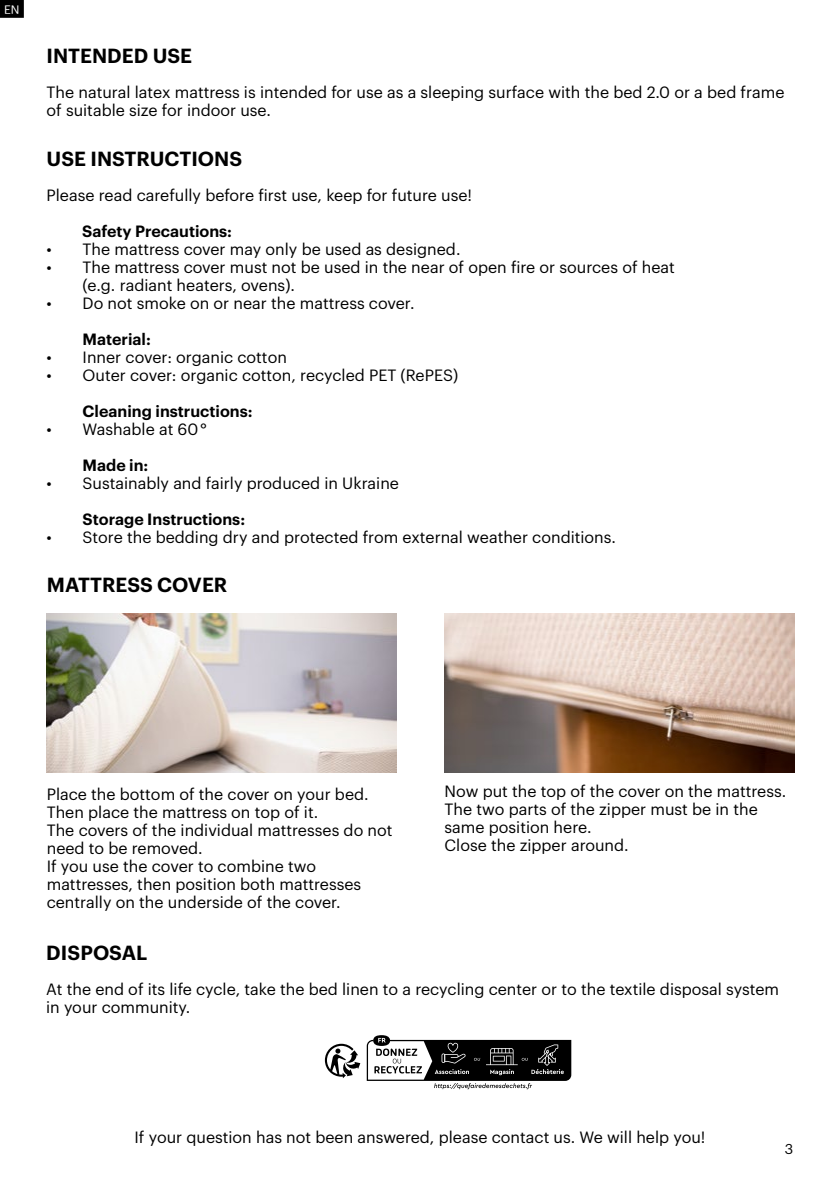
<style>
.page{position:relative;width:840px;height:1191px;background:#fff}
.page>*{position:absolute;margin:0;border:0;box-sizing:border-box;transform-origin:0 0}
.t1{font:600 20px "Graphik";color:#000}
.t2{font:16px/18px "Graphik";color:#000}
.t3{font:600 16px "Graphik";color:#000}
.t4{font:14px "Graphik";color:#000}
.t5{font:12px "Graphik";color:#fff}
</style>
<div class="page">
<div style="left:2px;top:2px;width:20px;height:14px;background:#000"></div>
<div style="left:0;top:0;width:24px;height:18px;border:4px solid #000"></div>
<img style="left:444px;top:613px;width:349px;height:159px">
<img style="left:47px;top:613px;width:349px;height:159px">
<svg style="left:325px;top:1043px;width:35px;height:35px"></svg>
<svg style="left:366px;top:1035px;width:205px;height:54px"></svg>
<p class="t5" style="left:4px;top:0;width:17px">EN</p>
<p class="t1" style="left:46px;top:40px;width:147px">INTENDED USE</p>
<p class="t2" style="left:46px;top:81px;width:739px">The natural latex mattress is intended for use as a sleeping surface with the bed 2.0 or a bed frame of suitable size for indoor use.</p>
<p class="t1" style="left:46px;top:144px;width:197px">USE INSTRUCTIONS</p>
<p class="t2" style="left:46px;top:185px;width:427px">Please read carefully before first use, keep for future use!</p>
<p class="t3" style="left:82px;top:219px;width:151px">Safety Precautions:</p>
<p class="t2" style="left:46px;top:239px;width:415px">• The mattress cover may only be used as designed.</p>
<p class="t2" style="left:82px;top:257px;width:593px;text-indent:-36px">• The mattress cover must not be used in the near of open fire or sources of heat (e.g. radiant heaters, ovens).</p>
<p class="t2" style="left:46px;top:293px;width:369px">• Do not smoke on or near the mattress cover.</p>
<p class="t3" style="left:82px;top:327px;width:70px">Material:</p>
<p class="t2" style="left:46px;top:347px;width:242px">• Inner cover: organic cotton</p>
<p class="t2" style="left:46px;top:365px;width:413px">• Outer cover: organic cotton, recycled PET (RePES)</p>
<p class="t3" style="left:82px;top:399px;width:171px">Cleaning instructions:</p>
<p class="t2" style="left:46px;top:419px;width:162px">• Washable at 60 °</p>
<p class="t3" style="left:82px;top:453px;width:67px">Made in:</p>
<p class="t2" style="left:46px;top:473px;width:354px">• Sustainably and fairly produced in Ukraine</p>
<p class="t3" style="left:82px;top:507px;width:164px">Storage Instructions:</p>
<p class="t2" style="left:46px;top:527px;width:570px">• Store the bedding dry and protected from external weather conditions.</p>
<p class="t1" style="left:47px;top:570px;width:182px">MATTRESS COVER</p>
<p class="t2" style="left:47px;top:783px;width:347px">Place the bottom of the cover on your bed.<br>Then place the mattress on top of it.<br>The covers of the individual mattresses do not need to be removed.<br>If you use the cover to combine two mattresses, then position both mattresses centrally on the underside of the cover.</p>
<p class="t2" style="left:444px;top:781px;width:343px">Now put the top of the cover on the mattress.<br>The two parts of the zipper must be in the same position here.<br>Close the zipper around.</p>
<p class="t1" style="left:46px;top:937px;width:103px">DISPOSAL</p>
<p class="t2" style="left:46px;top:978px;width:734px">At the end of its life cycle, take the bed linen to a recycling center or to the textile disposal system in your community.</p>
<p class="t2" style="left:134px;top:1126px;width:572px">If your question has not been answered, please contact us. We will help you!</p>
<p class="t4" style="left:784px;top:1138px;width:10px">3</p>
</div>
